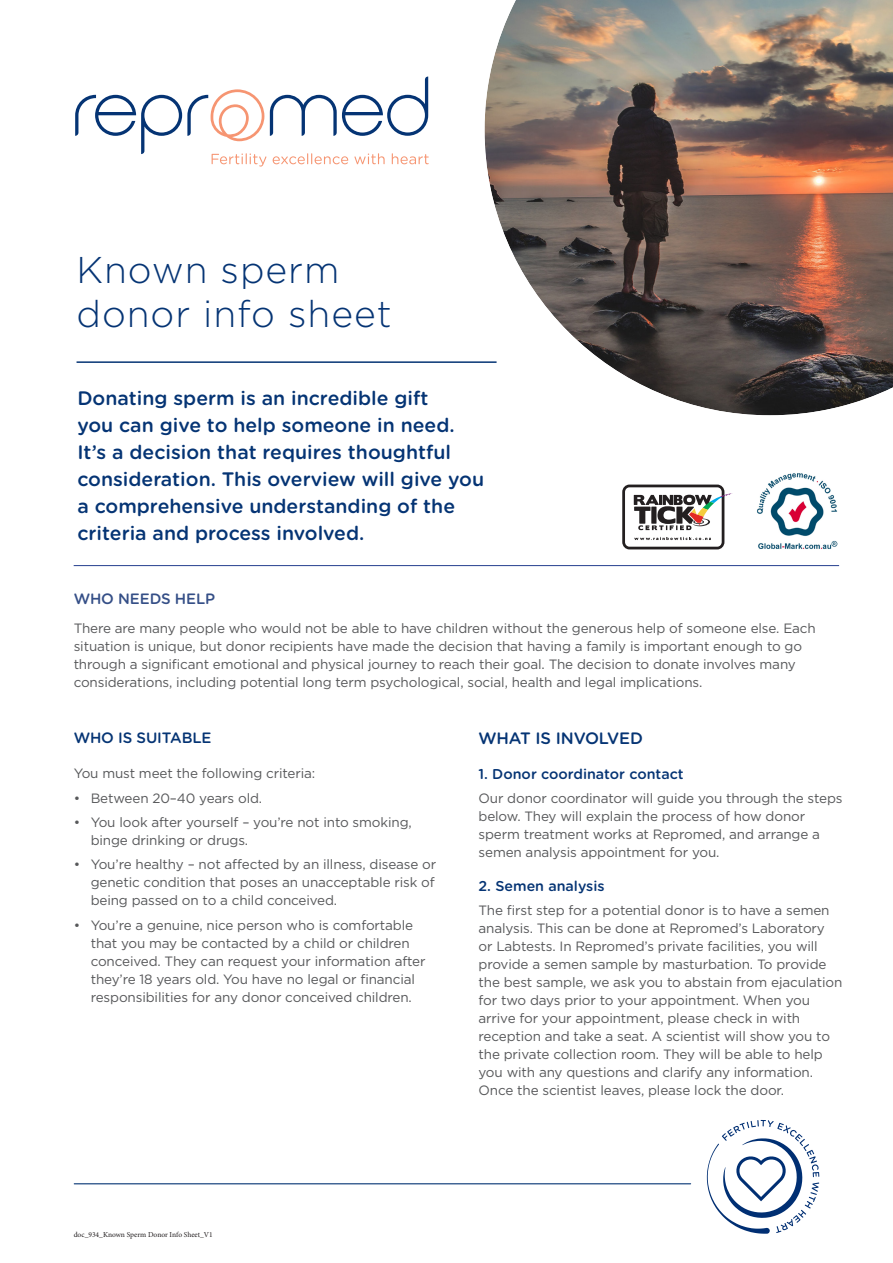
<style>
.page{position:relative;width:893px;height:1263px;background:#fff}
.page>*{position:absolute;margin:0;border:0;box-sizing:border-box;transform-origin:0 0}
.Section_Title{font:300 37.2px/44.7px "Gotham";letter-spacing:.025em;color:#053474}
.Section_Intro_Copy{font:500 19.5px/27px "Gotham Rounded";color:#053474}
.Title_-_1_1st{font:500 16.5px "Gotham Rounded";letter-spacing:-.01em;color:#053474}
.TITLE_-_1{font:500 15px "Gotham Rounded";letter-spacing:-.01em;color:#053474}
.BULLETS_-_NEW{font:500 15px "Gotham Rounded";letter-spacing:-.01em;color:#354f87}
.TITLE_-_1_1_A{font:500 14.25px "Gotham Rounded";color:#053474}
.BODY_COPY{font:13.5px/18px "Gotham";letter-spacing:-.01em;color:#57585a}
.BULLETS_-_NEW-2{font:13.5px/18px "Gotham";letter-spacing:-.01em;color:#57585a}
.t1{font:7.5px "Minion Pro";color:#231f20}
</style>
<div class="page">
<hr style="left:77px;top:361px;width:420px;height:2px;background:#053474">
<hr style="left:74px;top:565px;width:765px;height:1px;background:#253f8e">
<svg style="left:622px;top:485px;width:111px;height:64px"></svg>
<img style="left:757px;top:473px;width:80px;height:76px">
<hr style="left:74px;top:1183px;width:617px;height:1px;background:#053474">
<svg style="left:707px;top:1120px;width:112px;height:114px"></svg>
<svg style="left:75px;top:77px;width:354px;height:90px"></svg>
<img style="left:439px;top:0;width:454px;height:416px">
<p class="Section_Title" style="left:77px;top:246px;width:317px">Known sperm donor info sheet</p>
<p class="Section_Intro_Copy" style="left:77px;top:384px;width:408px">Donating sperm is an incredible gift<br>you can give to help someone in need.<br>It’s a decision that requires thoughtful consideration. This overview will give you a comprehensive understanding of the criteria and process involved.</p>
<p class="BULLETS_-_NEW" style="left:74px;top:588px;width:143px">WHO NEEDS HELP</p>
<p class="BULLETS_-_NEW-2" style="left:74px;top:618px;width:744px">There are many people who would not be able to have children without the generous help of someone else. Each situation is unique, but donor recipients have made the decision that having a family is important enough to go through a significant emotional and physical journey to reach their goal. The decision to donate involves many considerations, including potential long term psychological, social, health and legal implications.</p>
<p class="TITLE_-_1" style="left:74px;top:727px;width:139px">WHO IS SUITABLE</p>
<p class="BULLETS_-_NEW-2" style="left:74px;top:764px;width:243px">You must meet the following criteria:</p>
<p class="BODY_COPY" style="left:74px;top:788px;width:190px">• Between 20–40 years old.</p>
<p class="BODY_COPY" style="left:91px;top:813px;width:323px;text-indent:-17px">• You look after yourself – you’re not into smoking, binge drinking or drugs.</p>
<p class="BODY_COPY" style="left:91px;top:855px;width:347px;text-align:justify;text-indent:-17px">• You’re healthy – not affected by an illness, disease or genetic condition that poses an unacceptable risk of being passed on to a child conceived.</p>
<p class="BODY_COPY" style="left:91px;top:916px;width:336px;text-indent:-17px">• You’re a genuine, nice person who is comfortable that you may be contacted by a child or children conceived. They can request your information after they’re 18 years old. You have no legal or financial responsibilities for any donor conceived children.</p>
<p class="Title_-_1_1st" style="left:479px;top:727px;width:166px">WHAT IS INVOLVED</p>
<p class="TITLE_-_1_1_A" style="left:479px;top:763px;width:207px">1. Donor coordinator contact</p>
<p class="BODY_COPY" style="left:479px;top:789px;width:366px">Our donor coordinator will guide you through the steps below. They will explain the process of how donor sperm treatment works at Repromed, and arrange a semen analysis appointment for you.</p>
<p class="TITLE_-_1_1_A" style="left:479px;top:875px;width:127px">2. Semen analysis</p>
<p class="BODY_COPY" style="left:479px;top:901px;width:365px">The first step for a potential donor is to have a semen analysis. This can be done at Repromed’s Laboratory<br>or Labtests. In Repromed’s private facilities, you will provide a semen sample by masturbation. To provide the best sample, we ask you to abstain from ejaculation for two days prior to your appointment. When you arrive for your appointment, please check in with reception and take a seat. A scientist will show you to the private collection room. They will be able to help you with any questions and clarify any information.<br>Once the scientist leaves, please lock the door.</p>
<p class="t1" style="left:74px;top:1229px;width:140px">doc_934_Known Sperm Donor Info Sheet_V1</p>
</div>
